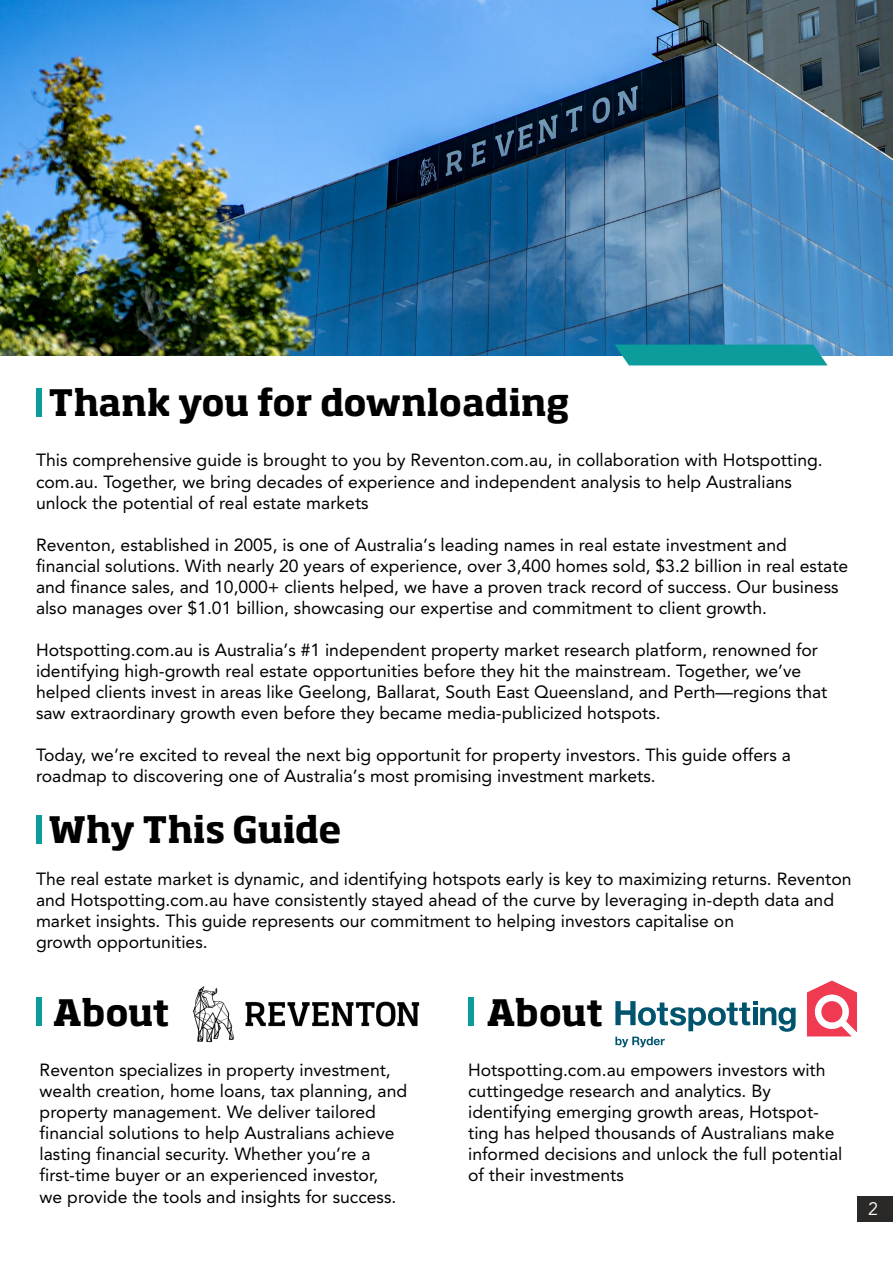
<style>
.page{position:relative;width:893px;height:1263px;background:#fff}
.page>*{position:absolute;margin:0;border:0;box-sizing:border-box;transform-origin:0 0}
.t1{font:700 36px "Soho Std";letter-spacing:-.005em;color:#000}
.t2{font:18px "Avenir";color:#fff}
.t3{font:17.55px/21px "Avenir";color:#000}
</style>
<div class="page">
<div style="left:858px;top:1196px;width:35px;height:25px;background:#2a2928"></div>
<img style="left:0;top:0;width:893px;height:355px">
<svg style="left:615px;top:345px;width:213px;height:20px;background:#159ea0"></svg>
<svg style="left:615px;top:1001px;width:181px;height:46px"></svg>
<svg style="left:807px;top:980px;width:50px;height:56px"></svg>
<img style="left:192px;top:986px;width:228px;height:57px">
<div style="left:36px;top:388px;width:5px;height:28px;background:#0c9c9c"></div>
<div style="left:36px;top:815px;width:5px;height:28px;background:#0c9c9c"></div>
<div style="left:36px;top:997px;width:5px;height:29px;background:#0c9c9c"></div>
<div style="left:468px;top:997px;width:5px;height:29px;background:#0c9c9c"></div>
<h1 class="t1" style="left:49px;top:379px;width:523px">Thank you for downloading</h1>
<p class="t3" style="left:36px;top:450px;width:788px">This comprehensive guide is brought to you by Reventon.com.au, in collaboration with Hotspotting. com.au. Together, we bring decades of experience and independent analysis to help Australians unlock the potential of real estate markets</p>
<p class="t3" style="left:36px;top:535px;width:814px">Reventon, established in 2005, is one of Australia’s leading names in real estate investment and financial solutions. With nearly 20 years of experience, over 3,400 homes sold, $3.2 billion in real estate and finance sales, and 10,000+ clients helped, we have a proven track record of success. Our business also manages over $1.01 billion, showcasing our expertise and commitment to client growth.</p>
<p class="t3" style="left:36px;top:640px;width:793px">Hotspotting.com.au is Australia’s #1 independent property market research platform, renowned for identifying high-growth real estate opportunities before they hit the mainstream. Together, we’ve helped clients invest in areas like Geelong, Ballarat, South East Queensland, and Perth—regions that saw extraordinary growth even before they became media-publicized hotspots.</p>
<p class="t3" style="left:36px;top:745px;width:756px">Today, we’re excited to reveal the next big opportunit for property investors. This guide offers a roadmap to discovering one of Australia’s most promising investment markets.</p>
<h1 class="t1" style="left:49px;top:806px;width:294px">Why This Guide</h1>
<p class="t3" style="left:36px;top:869px;width:817px">The real estate market is dynamic, and identifying hotspots early is key to maximizing returns. Reventon and Hotspotting.com.au have consistently stayed ahead of the curve by leveraging in-depth data and market insights. This guide represents our commitment to helping investors capitalise on<br>growth opportunities.</p>
<h1 class="t1" style="left:53px;top:989px;width:118px">About</h1>
<p class="t3" style="left:40px;top:1060px;width:369px">Reventon specializes in property investment, wealth creation, home loans, tax planning, and property management. We deliver tailored financial solutions to help Australians achieve lasting financial security. Whether you’re a first-time buyer or an experienced investor,<br>we provide the tools and insights for success.</p>
<h1 class="t1" style="left:486px;top:989px;width:118px">About</h1>
<p class="t3" style="left:468px;top:1060px;width:376px">Hotspotting.com.au empowers investors with cuttingedge research and analytics. By identifying emerging growth areas, Hotspot&shy;ting has helped thousands of Australians make informed decisions and unlock the full potential of their investments</p>
<p class="t2" style="left:868px;top:1195px;width:12px">2</p>
</div>
